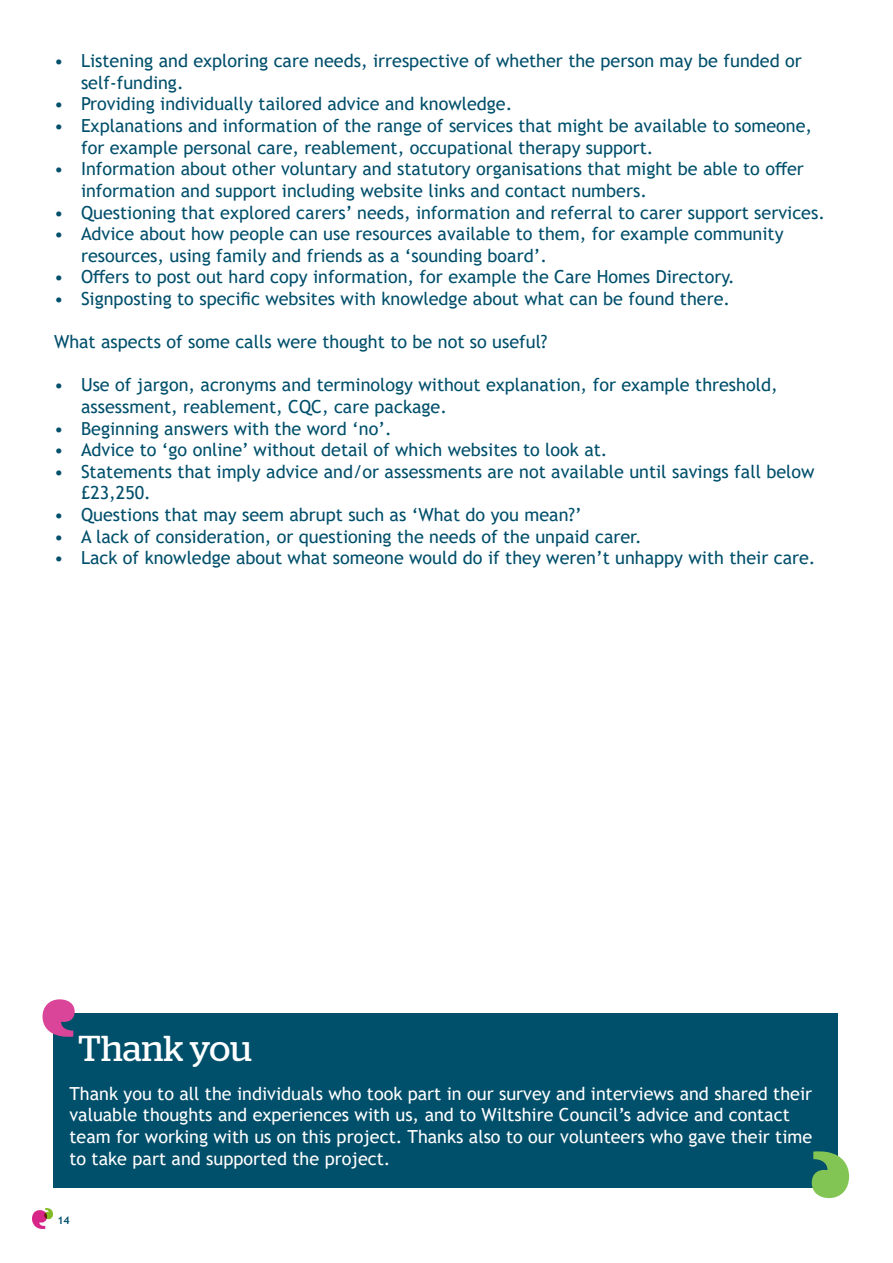
<style>
.page{position:relative;width:893px;height:1263px;background:#fff}
.page>*{position:absolute;margin:0;border:0;box-sizing:border-box;transform-origin:0 0}
.t1{font:36px "Stag";color:#fff}
.t2{font:18px/21.6px "Trebuchet MS";color:#004f6b}
.t3{font:18px/21.6px "Trebuchet MS";color:#fff}
.t4{font:700 10.5px "Trebuchet MS";color:#004f6b}
</style>
<div class="page">
<img style="left:33px;top:1209px;width:20px;height:19px">
<div style="left:53px;top:1013px;width:784px;height:174px;background:#004f6b"></div>
<svg style="left:42px;top:999px;width:33px;height:38px"></svg>
<svg style="left:812px;top:1151px;width:37px;height:47px"></svg>
<p class="t2" style="left:81px;top:50px;width:722px;text-indent:-27px">• Listening and exploring care needs, irrespective of whether the person may be funded or self-funding.</p>
<p class="t2" style="left:54px;top:93px;width:460px">• Providing individually tailored advice and knowledge.</p>
<p class="t2" style="left:81px;top:115px;width:733px;text-indent:-27px">• Explanations and information of the range of services that might be available to someone, for example personal care, reablement, occupational therapy support.</p>
<p class="t2" style="left:81px;top:158px;width:724px;text-indent:-27px">• Information about other voluntary and statutory organisations that might be able to offer information and support including website links and contact numbers.</p>
<p class="t2" style="left:54px;top:201px;width:772px">• Questioning that explored carers’ needs, information and referral to carer support services.</p>
<p class="t2" style="left:81px;top:223px;width:704px;text-indent:-27px">• Advice about how people can use resources available to them, for example community resources, using family and friends as a ‘sounding board’.</p>
<p class="t2" style="left:54px;top:266px;width:682px">• Offers to post out hard copy information, for example the Care Homes Directory.</p>
<p class="t2" style="left:54px;top:288px;width:678px">• Signposting to specific websites with knowledge about what can be found there.</p>
<p class="t2" style="left:54px;top:331px;width:495px">What aspects of some calls were thought to be not so useful?</p>
<p class="t2" style="left:81px;top:374px;width:698px;text-indent:-27px">• Use of jargon, acronyms and terminology without explanation, for example threshold, assessment, reablement, CQC, care package.</p>
<p class="t2" style="left:54px;top:417px;width:339px">• Beginning answers with the word ‘no’.</p>
<p class="t2" style="left:54px;top:439px;width:555px">• Advice to ‘go online’ without detail of which websites to look at.</p>
<p class="t2" style="left:81px;top:460px;width:735px;text-indent:-27px">• Statements that imply advice and/or assessments are not available until savings fall below £23,250.</p>
<p class="t2" style="left:54px;top:504px;width:529px">• Questions that may seem abrupt such as ‘What do you mean?’</p>
<p class="t2" style="left:54px;top:525px;width:589px">• A lack of consideration, or questioning the needs of the unpaid carer.</p>
<p class="t2" style="left:54px;top:547px;width:763px">• Lack of knowledge about what someone would do if they weren’t unhappy with their care.</p>
<p class="t1" style="left:78px;top:1027px;width:175px">Thank you</p>
<p class="t3" style="left:69px;top:1082px;width:744px">Thank you to all the individuals who took part in our survey and interviews and shared their valuable thoughts and experiences with us, and to Wiltshire Council’s advice and contact team for working with us on this project. Thanks also to our volunteers who gave their time to take part and supported the project.</p>
<p class="t4" style="left:57px;top:1214px;width:14px">14</p>
</div>
